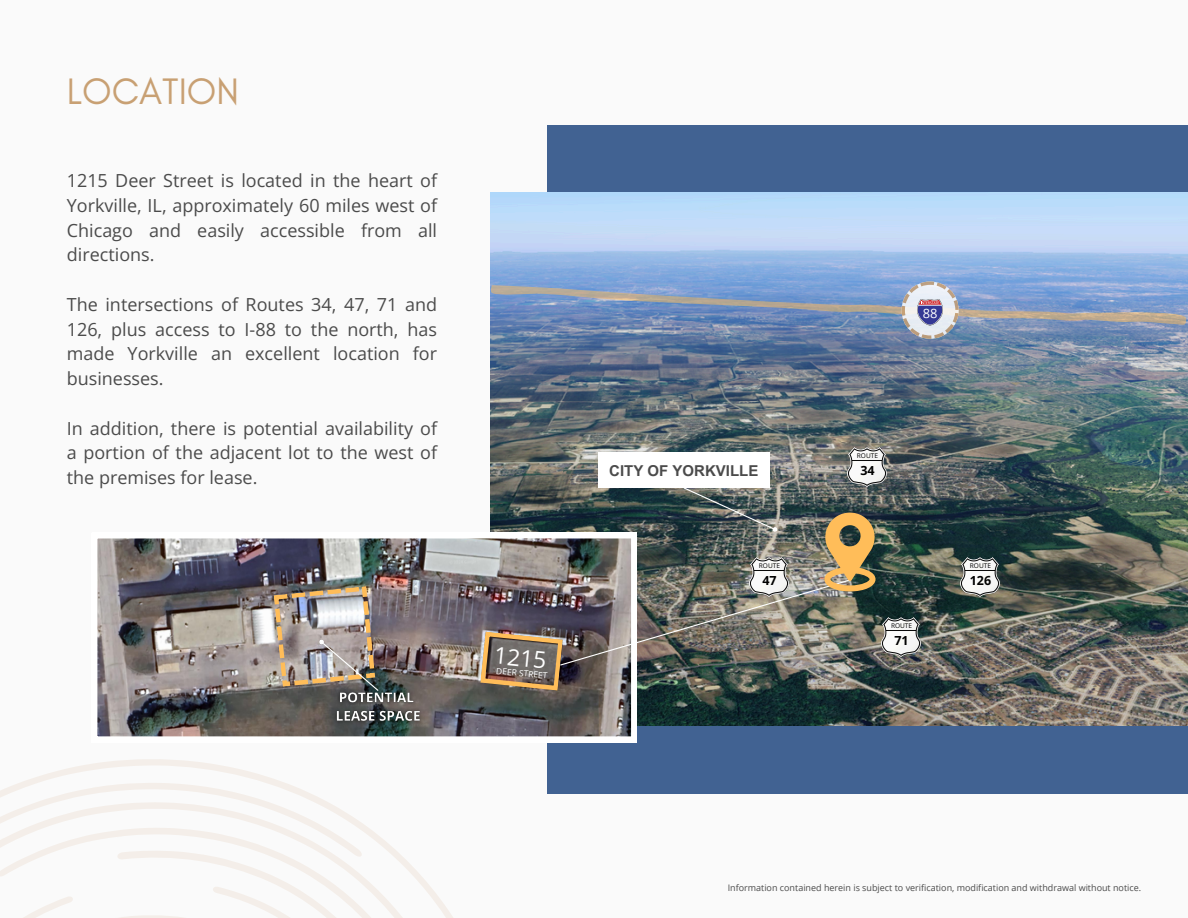
<style>
.page{position:relative;width:1188px;height:918px;background:#fafafa}
.page>*{position:absolute;margin:0;border:0;box-sizing:border-box;transform-origin:0 0}
.t1{font:37.5px "Glacial Indifference";color:#c8a073}
.t2{font:22.95px "Open Sans";color:#fff}
.t3{font:18px/24.8px "Open Sans";color:#4b4b4b;text-align:justify}
.t4{font:700 15px "Arial MT Pro";color:#4b4b4b}
.t5{font:12.9px "Open Sans";color:#fff}
.t6{font:700 12.45px "Open Sans";color:#000}
.t7{font:9px "Open Sans";color:#4b4b4b}
.t8{font:8.4px "Open Sans";color:#fff}
.t9{font:6.45px "Open Sans";color:#000}
</style>
<div class="page">
<div style="left:547px;top:125px;width:641px;height:668px;background:#416292"></div>
<img style="left:491px;top:192px;width:697px;height:534px">
<svg style="left:0;top:759px;width:453px;height:159px"></svg>
<img style="left:97px;top:538px;width:539px;height:204px">
<svg style="left:491px;top:281px;width:696px;height:58px;background:#8298bc"></svg>
<img style="left:329px;top:686px;width:100px;height:44px">
<img style="left:848px;top:447px;width:39px;height:41px">
<img style="left:882px;top:617px;width:39px;height:41px">
<img style="left:961px;top:557px;width:39px;height:41px">
<img style="left:274px;top:586px;width:106px;height:106px">
<img style="left:480px;top:452px;width:396px;height:239px">
<p class="t1" style="left:67px;top:68px;width:174px">LOCATION</p>
<h4 class="t3" style="left:67px;top:168px;width:372px">1215 Deer Street is located in the heart of Yorkville, IL, approximately 60 miles west of Chicago and easily accessible from all directions.</h4>
<p class="t3" style="left:67px;top:291px;width:372px">The intersections of Routes 34, 47, 71 and 126, plus access to I-88 to the north, has made Yorkville an excellent location for businesses.</p>
<p class="t3" style="left:67px;top:415px;width:372px">In addition, there is potential availability of a portion of the adjacent lot to the west of the premises for lease.</p>
<p class="t2" style="left:496px;top:639px;width:54px;rotate:6deg">1215</p>
<p class="t8" style="left:497px;top:665px;width:53px;rotate:6deg">DEER STREET</p>
<h2 class="t4" style="left:609px;top:465px;width:151px">CITY OF YORKVILLE</h2>
<h3 class="t9" style="left:759px;top:561px;width:23px">ROUTE</h3>
<p class="t6" style="left:762px;top:572px;width:16px">47</p>
<h2 class="t5" style="left:923px;top:304px;width:16px">88</h2>
<p class="t9" style="left:857px;top:451px;width:23px">ROUTE</p>
<p class="t6" style="left:860px;top:462px;width:16px">34</p>
<p class="t9" style="left:891px;top:621px;width:23px">ROUTE</p>
<h4 class="t6" style="left:894px;top:632px;width:16px">71</h4>
<p class="t9" style="left:970px;top:561px;width:23px">ROUTE</p>
<h4 class="t6" style="left:970px;top:572px;width:23px">126</h4>
<p class="t7" style="left:728px;top:882px;width:415px">Information contained herein is subject to verification, modification and withdrawal without notice.</p>
</div>
